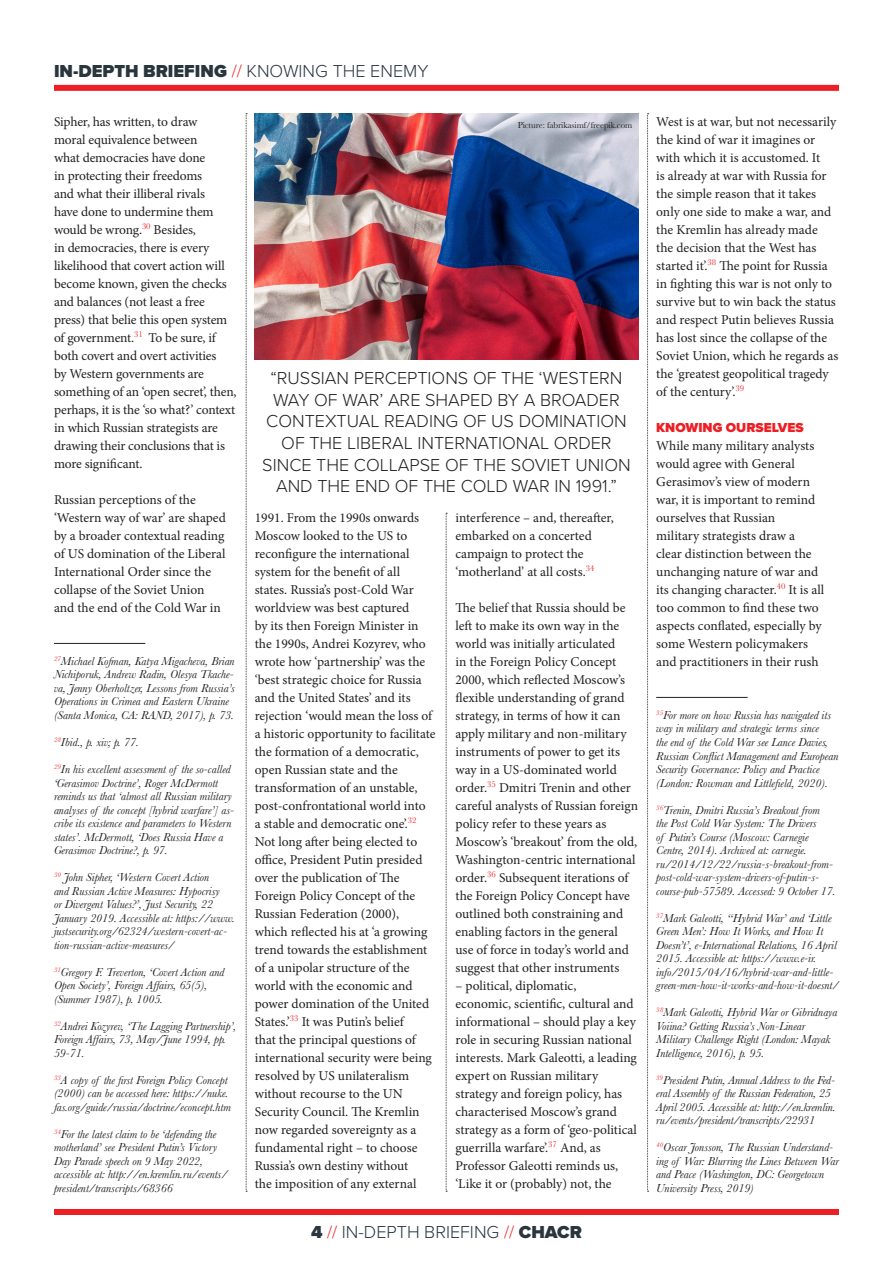
<style>
.page{position:relative;width:893px;height:1263px;background:#fff}
.page>*{position:absolute;margin:0;border:0;box-sizing:border-box;transform-origin:0 0}
.t1{font:300 18px/21.6px "Proxima Nova";color:#231f20;text-align:center}
.t2{font:900 18px "Proxima Nova";color:#29363e}
.t3{font:300 18px "Proxima Nova";color:#29363e}
.t4{font:13.5px/18px "Minion Pro";letter-spacing:-.005em;color:#231f20}
.t5{font:900 13.5px "Proxima Nova";color:#ee1f24}
.t6{font:italic 12px/13.5px "Baskerville";color:#231f20}
.t7{font:9px "Baskerville";letter-spacing:-.01em;color:#231f20}
.s1{font-weight:300;color:#ee1f24}
.s2{font-weight:300}
.s3{font-weight:900}
.s4{color:#ee1f24}
</style>
<div class="page">
<div style="left:54px;top:85px;width:785px;height:6px;background:#ee1f24"></div>
<div style="left:54px;top:1209px;width:785px;height:6px;background:#ee1f24"></div>
<svg style="left:246px;top:113px;width:1px;height:1079px"></svg>
<svg style="left:446px;top:513px;width:1px;height:679px"></svg>
<svg style="left:647px;top:113px;width:2px;height:1079px"></svg>
<img style="left:254px;top:113px;width:384px;height:247px">
<hr style="left:54px;top:643px;width:91px;height:1px;background:#231f20">
<hr style="left:656px;top:697px;width:92px;height:1px;background:#231f20">
<p class="t2" style="left:54px;top:57px;width:376px">IN-DEPTH BRIEFING <span class="s1">//</span> <span class="s2">KNOWING THE ENEMY</span></p>
<p class="t4" style="left:54px;top:113px;width:184px">Sipher, has written, to draw<br>moral equivalence between<br>what democracies have done<br>in protecting their freedoms<br>and what their illiberal rivals<br>have done to undermine them would be wrong.<sup>30</sup> Besides,<br>in democracies, there is every likelihood that covert action will become known, given the checks and balances (not least a free press) that belie this open system of government.<sup>31</sup> To be sure, if both covert and overt activities<br>by Western governments are something of an ‘open secret’, then, perhaps, it is the ‘so what?’ context in which Russian strategists are drawing their conclusions that is more significant.</p>
<p class="t4" style="left:54px;top:491px;width:173px">Russian perceptions of the ‘Western way of war’ are shaped by a broader contextual reading of US domination of the Liberal<br>International Order since the collapse of the Soviet Union and the end of the Cold War in</p>
<p class="t6" style="left:54px;top:654px;width:182px"><sup>27</sup>Michael Kofman, Katya Migacheva, Brian Nichiporuk, Andrew Radin, Olesya Tkache&shy;va, Jenny Oberholtzer, Lessons from Russia’s Operations in Crimea and Eastern Ukraine (Santa Monica, CA: RAND, 2017), p. 73.</p>
<p class="t6" style="left:54px;top:735px;width:86px"><sup>28</sup>Ibid., p. xiv; p. 77.</p>
<p class="t6" style="left:54px;top:762px;width:182px"><sup>29</sup>In his excellent assessment of the so-called ‘Gerasimov Doctrine’, Roger McDermott reminds us that ‘almost all Russian military analyses of the concept [hybrid warfare’] as&shy;cribe its existence and parameters to Western states’. McDermott, ‘Does Russia Have a Gerasimov Doctrine?, p. 97.</p>
<p class="t6" style="left:54px;top:870px;width:182px"><sup>30</sup> John Sipher, ‘Western Covert Action<br>and Russian Active Measures: Hypocrisy<br>or Divergent Values?’, Just Security, 22<br>January 2019. Accessible at: https://www. justsecurity.org/62324/western-covert-ac&shy;tion-russian-active-measures/</p>
<p class="t6" style="left:54px;top:965px;width:172px"><sup>31</sup>Gregory F. Treverton, ‘Covert Action and<br>Open Society’, Foreign Affairs, 65(5), (Summer 1987), p. 1005.</p>
<p class="t6" style="left:54px;top:1019px;width:184px"><sup>32</sup>Andrei Kozyrev, ‘The Lagging Partnership’,<br>Foreign Affairs, 73, May/June 1994, pp.<br>59-71.</p>
<p class="t6" style="left:54px;top:1073px;width:178px"><sup>33</sup>A copy of the first Foreign Policy Concept (2000) can be accessed here: https://nuke. fas.org/guide/russia/doctrine/econcept.htm</p>
<p class="t6" style="left:54px;top:1127px;width:175px"><sup>34</sup>For the latest claim to be ‘defending the motherland’ see President Putin’s Victory Day Parade speech on 9 May 2022, accessible at: http://en.kremlin.ru/events/ president/transcripts/68366</p>
<p class="t7" style="left:518px;top:120px;width:116px">Picture: fabrikasimf/freepik.com</p>
<p class="t1" style="left:262px;top:366px;width:370px">“RUSSIAN PERCEPTIONS OF THE ‘WESTERN WAY OF WAR’ ARE SHAPED BY A BROADER CONTEXTUAL READING OF US DOMINATION OF THE LIBERAL INTERNATIONAL ORDER SINCE THE COLLAPSE OF THE SOVIET UNION AND THE END OF THE COLD WAR IN 1991.”</p>
<p class="t4" style="left:255px;top:509px;width:182px">1991. From the 1990s onwards<br>Moscow looked to the US to reconfigure the international system for the benefit of all states. Russia’s post-Cold War worldview was best captured<br>by its then Foreign Minister in the 1990s, Andrei Kozyrev, who wrote how ‘partnership’ was the ‘best strategic choice for Russia and the United States’ and its rejection ‘would mean the loss of a historic opportunity to facilitate the formation of a democratic, open Russian state and the transformation of an unstable, post-confrontational world into<br>a stable and democratic one’.<sup>32<br></sup>Not long after being elected to office, President Putin presided over the publication of The<br>Foreign Policy Concept of the<br>Russian Federation (2000), which reflected his at ‘a growing trend towards the establishment of a unipolar structure of the world with the economic and power domination of the United<br>States.’<sup>33</sup> It was Putin’s belief<br>that the principal questions of international security were being resolved by US unilateralism without recourse to the UN<br>Security Council. The Kremlin now regarded sovereignty as a fundamental right – to choose<br>Russia’s own destiny without<br>the imposition of any external</p>
<p class="t4" style="left:455px;top:509px;width:160px">interference – and, thereafter, embarked on a concerted campaign to protect the ‘motherland’ at all costs.<sup>34</sup></p>
<p class="t4" style="left:455px;top:599px;width:184px">The belief that Russia should be left to make its own way in the world was initially articulated<br>in the Foreign Policy Concept<br>2000, which reflected Moscow’s flexible understanding of grand strategy, in terms of how it can apply military and non-military instruments of power to get its way in a US-dominated world order.<sup>35</sup> Dmitri Trenin and other careful analysts of Russian foreign policy refer to these years as<br>Moscow’s ‘breakout’ from the old,<br>Washington-centric international order.<sup>36</sup> Subsequent iterations of the Foreign Policy Concept have outlined both constraining and enabling factors in the general use of force in today’s world and suggest that other instruments</p>
<p class="t4" style="left:455px;top:977px;width:183px">– political, diplomatic,<br>economic, scientific, cultural and informational – should play a key role in securing Russian national interests. Mark Galeotti, a leading expert on Russian military strategy and foreign policy, has characterised Moscow’s grand strategy as a form of ‘geo-political guerrilla warfare’.<sup>37</sup> And, as<br>Professor Galeotti reminds us, ‘Like it or (probably) not, the</p>
<p class="t3" style="left:311px;top:1218px;width:272px"><span class="s3">4</span> <span class="s4">//</span> IN-DEPTH BRIEFING <span class="s4">//</span> <span class="s3">CHACR</span></p>
<p class="t4" style="left:656px;top:113px;width:184px">West is at war, but not necessarily the kind of war it imagines or with which it is accustomed. It<br>is already at war with Russia for the simple reason that it takes only one side to make a war, and the Kremlin has already made<br>the decision that the West has started it’.<sup>38</sup> The point for Russia in fighting this war is not only to survive but to win back the status and respect Putin believes Russia has lost since the collapse of the<br>Soviet Union, which he regards as the ‘greatest geopolitical tragedy of the century’.<sup>39</sup></p>
<p class="t5" style="left:656px;top:417px;width:149px">KNOWING OURSELVES</p>
<p class="t4" style="left:656px;top:437px;width:170px">While many military analysts would agree with General<br>Gerasimov’s view of modern war, it is important to remind ourselves that Russian<br>military strategists draw a<br>clear distinction between the unchanging nature of war and its changing character.<sup>40</sup> It is all too common to find these two aspects conflated, especially by some Western policymakers and practitioners in their rush</p>
<p class="t6" style="left:656px;top:708px;width:184px"><sup>35</sup>For more on how Russia has navigated its way in military and strategic terms since<br>the end of the Cold War see Lance Davies, Russian Conflict Management and European Security Governance: Policy and Practice (London: Rowman and Littlefield, 2020).</p>
<p class="t6" style="left:656px;top:803px;width:181px"><sup>36</sup>Trenin, Dmitri Russia’s Breakout from<br>the Post Cold War System: The Drivers<br>of Putin’s Course (Moscow: Carnegie Centre, 2014). Archived at: carnegie. ru/2014/12/22/russia-s-breakout-from&shy;post-cold-war-system-drivers-of-putin-s&shy;course-pub-57589. Accessed: 9 October 17.</p>
<p class="t6" style="left:656px;top:911px;width:184px"><sup>37</sup>Mark Galeotti, ‘‘Hybrid War’ and ‘Little Green Men’: How It Works, and How It Doesn’t’, e-International Relations, 16 April 2015. Accessible at: https://www.e-ir. info/2015/04/16/hybrid-war-and-little&shy;green-men-how-it-works-and-how-it-doesnt/</p>
<p class="t6" style="left:656px;top:1005px;width:183px"><sup>38</sup>Mark Galeotti, Hybrid War or Gibridnaya Voiina? Getting Russia’s Non-Linear Military Challenge Right (London: Mayak Intelligence, 2016), p. 95.</p>
<p class="t6" style="left:656px;top:1073px;width:181px"><sup>39</sup>President Putin, Annual Address to the Fed&shy;eral Assembly of the Russian Federation, 25<br>April 2005. Accessible at: http://en.kremlin. ru/events/president/transcripts/22931</p>
<p class="t6" style="left:656px;top:1140px;width:184px"><sup>40</sup>Oscar Jonsson, The Russian Understand&shy;ing of War: Blurring the Lines Between War and Peace (Washington, DC: Georgetown University Press, 2019)</p>
</div>
